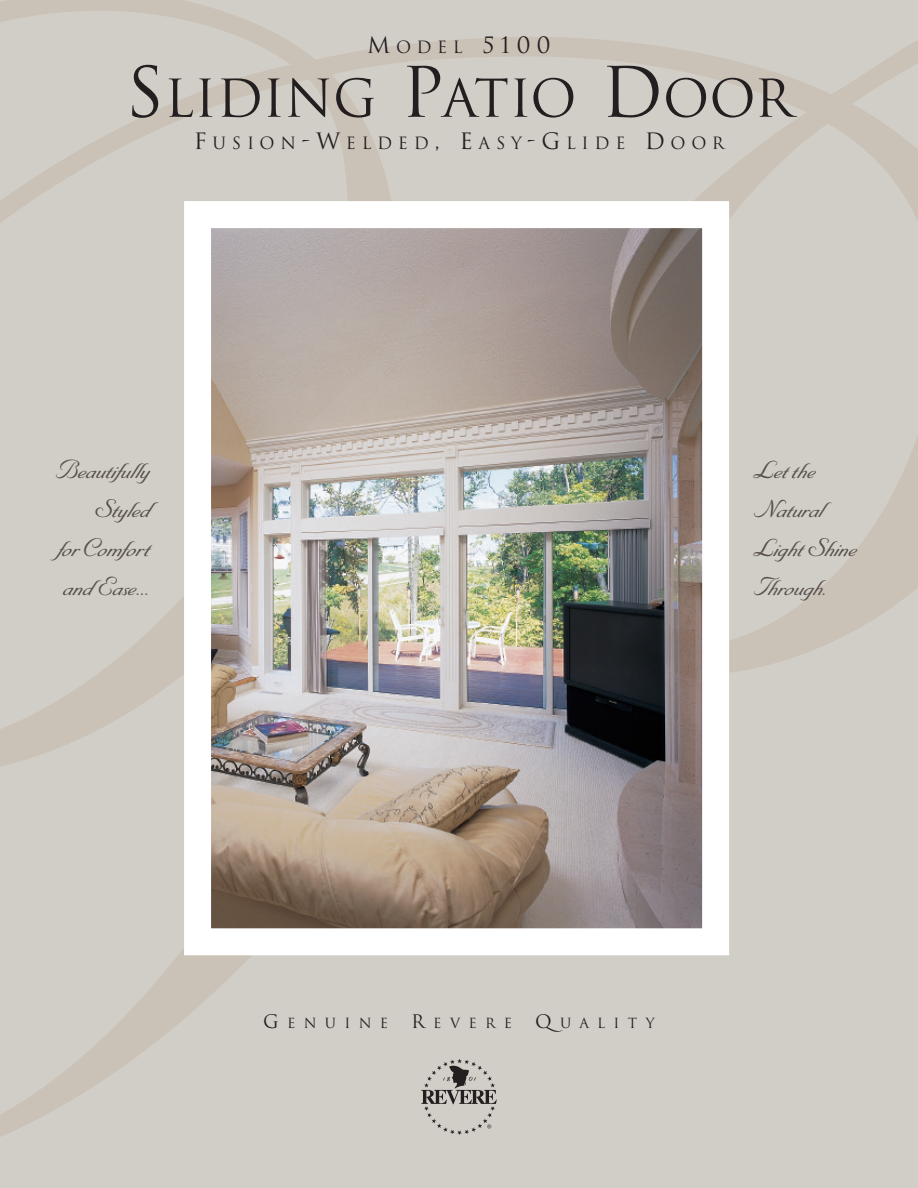
<style>
.page{position:relative;width:918px;height:1188px;background:#d1cec7}
.page>*{position:absolute;margin:0;border:0;box-sizing:border-box;transform-origin:0 0}
.t1{font:50.7px "Trajan";color:#231f20}
.t2{font:500 26.55px/39px "Byron";color:#584f4a;text-align:right}
.t3{font:22.05px "Trajan";color:#231f20}
.t4{font:16.5px "Trajan";letter-spacing:.345em;color:#231f20}
.t5{font:13.65px "Trajan";letter-spacing:.605em;color:#231f20}
.s1{font-size:16.5px}
.s2{font-size:67.65px}
.s3{font-size:22.05px}
.s4{font-size:18.15px}
</style>
<div class="page">
<svg style="left:0;top:949px;width:293px;height:188px"></svg>
<svg style="left:0;top:642px;width:831px;height:124px"></svg>
<svg style="left:138px;top:436px;width:780px;height:206px"></svg>
<svg style="left:0;top:0;width:918px;height:223px"></svg>
<svg style="left:421px;top:1059px;width:76px;height:76px"></svg>
<img style="left:212px;top:229px;width:489px;height:698px">
<div style="left:184px;top:201px;width:545px;height:754px;border:27px solid #fff"></div>
<p class="t3" style="left:367px;top:32px;width:185px">M<span class="s1">ODEL</span> 5100</p>
<h1 class="t1" style="left:125px;top:70px;width:669px"><span class="s2">S</span>LIDING <span class="s2">P</span>ATIO <span class="s2">D</span>OOR</h1>
<p class="t4" style="left:194px;top:134px;width:532px"><span class="s3">F</span>USION<span class="s3">-W</span>ELDED<span class="s3">, E</span>ASY<span class="s3">-G</span>LIDE <span class="s3">D</span>OOR</p>
<p class="t2" style="left:55px;top:449px;width:96px">Beautifully<br>Styled<br>for Comfort and Ease...</p>
<p class="t2" style="left:753px;top:449px;width:104px;text-align:left">Let the<br>Natural<br>LightShine<br>Through.</p>
<p class="t5" style="left:263px;top:1015px;width:127px"><span class="s4">G</span>ENUINE</p>
<p class="t5" style="left:411px;top:1015px;width:102px"><span class="s4">R</span>EVERE</p>
<p class="t5" style="left:535px;top:1015px;width:121px"><span class="s4">Q</span>UALITY</p>
</div>
